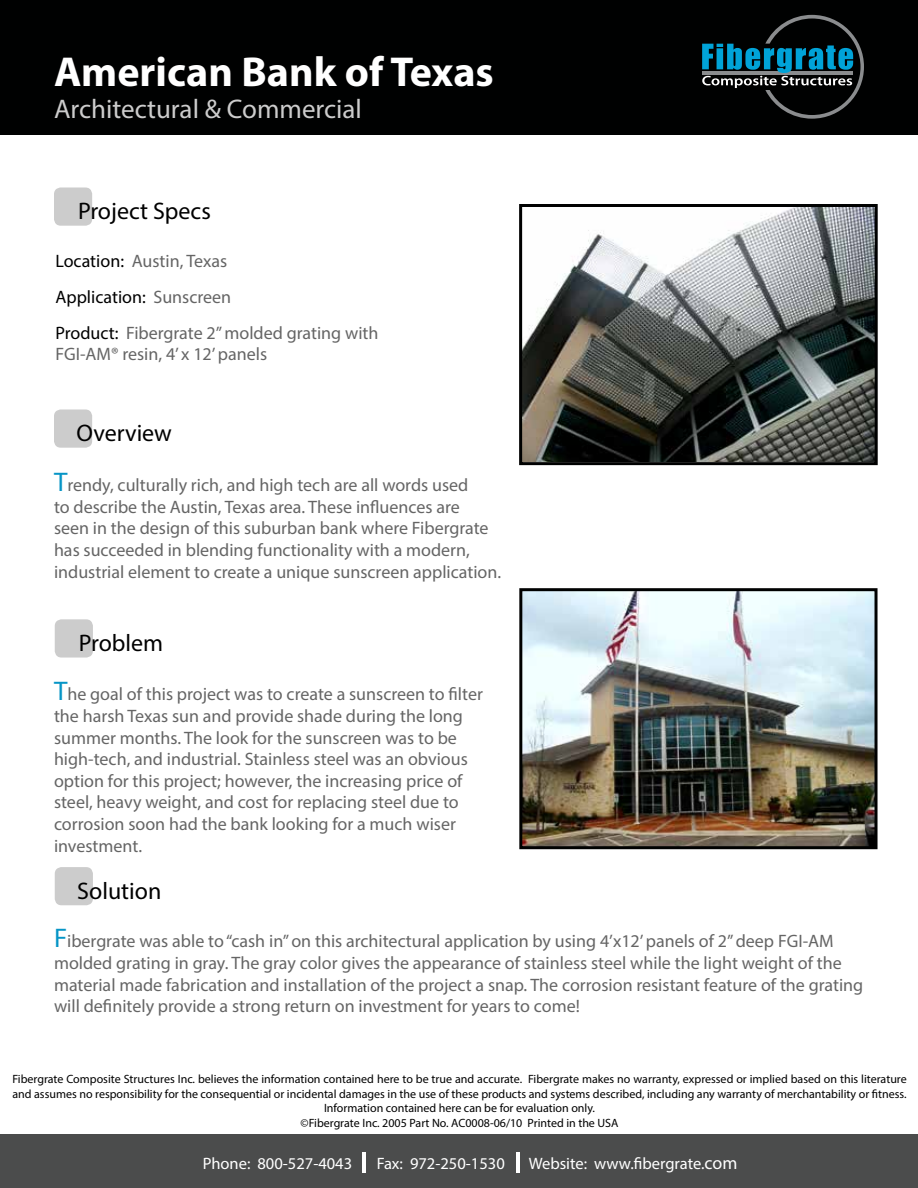
<style>
.page{position:relative;width:918px;height:1188px;background:#fff}
.page>*{position:absolute;margin:0;border:0;box-sizing:border-box;transform-origin:0 0}
.t1{font:700 42px "Myriad Pro";color:#fff}
.t2{font:27px "Myriad Pro";color:#ccc}
.t3{font:24px "Myriad Pro";color:#000}
.t4{font:18px/21.6px "Myriad Pro";color:#656565}
.t5{font:16.5px "Myriad Pro";color:#fff}
.t6{font:12px/14.4px "Myriad Pro";color:#000;text-align:center}
.s1{color:#000}
.s2{font-size:27px;color:#0695c6}
.s3{font-size:18px}
</style>
<div class="page">
<div style="left:0;top:1134px;width:918px;height:54px;background:#4b4c4c"></div>
<div style="left:0;top:0;width:918px;height:135px;background:#000101"></div>
<div style="left:54px;top:410px;width:38px;height:38px;background:#ccc;border-radius:7px"></div>
<div style="left:55px;top:619px;width:38px;height:39px;background:#ccc;border-radius:7px"></div>
<div style="left:55px;top:867px;width:38px;height:38px;background:#ccc;border-radius:7px"></div>
<div style="left:54px;top:188px;width:38px;height:38px;background:#ccc;border-radius:7px"></div>
<img style="left:523px;top:208px;width:351px;height:253px">
<div style="left:519px;top:204px;width:359px;height:261px;border:3px solid #000101"></div>
<img style="left:523px;top:592px;width:351px;height:253px">
<div style="left:519px;top:588px;width:359px;height:261px;border:3px solid #000101"></div>
<hr style="left:362px;top:1152px;width:4px;height:20px;background:#fff">
<hr style="left:516px;top:1152px;width:3px;height:20px;background:#fff">
<svg style="left:702px;top:15px;width:162px;height:104px"></svg>
<h1 class="t1" style="left:54px;top:44px;width:441px">American Bank of Texas</h1>
<h2 class="t2" style="left:54px;top:92px;width:309px">Architectural &amp; Commercial</h2>
<h3 class="t3" style="left:78px;top:196px;width:134px">Project Specs</h3>
<p class="t4" style="left:56px;top:242px;width:325px;line-height:36px"><span class="s1">Location:</span> Austin, Texas<br><span class="s1">Application:</span> Sunscreen<br><span class="s1">Product:</span> Fibergrate 2” molded grating with</p>
<p class="t4" style="left:56px;top:343px;width:213px">FGI-AM® resin, 4’ x 12’ panels</p>
<h3 class="t3" style="left:76px;top:418px;width:97px">Overview</h3>
<p class="t4" style="left:54px;top:474px;width:449px"><span class="s2">T</span>rendy, culturally rich, and high tech are all words used<br>to describe the Austin, Texas area. These influences are<br>seen in the design of this suburban bank where Fibergrate has succeeded in blending functionality with a modern, industrial element to create a unique sunscreen application.</p>
<h3 class="t3" style="left:79px;top:628px;width:86px">Problem</h3>
<p class="t4" style="left:54px;top:683px;width:430px"><span class="s2">T</span>he goal of this project was to create a sunscreen to filter the harsh Texas sun and provide shade during the long summer months. The look for the sunscreen was to be high-tech, and industrial. Stainless steel was an obvious option for this project; however, the increasing price of steel, heavy weight, and cost for replacing steel due to corrosion soon had the bank looking for a much wiser investment.</p>
<h3 class="t3" style="left:77px;top:876px;width:86px">Solution</h3>
<p class="t4" style="left:54px;top:930px;width:811px"><span class="s2">F</span>ibergrate was able to “cash in” on this architectural application by using 4’x12’ panels of 2” deep FGI-AM molded grating in gray. The gray color gives the appearance of stainless steel while the light weight of the material made fabrication and installation of the project a snap. The corrosion resistant feature of the grating will definitely provide a strong return on investment for years to come!</p>
<p class="t6" style="left:12px;top:1072px;width:896px">Fibergrate Composite Structures Inc. believes the information contained here to be true and accurate. Fibergrate makes no warranty, expressed or implied based on this literature and assumes no responsibility for the consequential or incidental damages in the use of these products and systems described, including any warranty of merchantability or fitness.<br>Information contained here can be for evaluation only.<br>©Fibergrate Inc. 2005 Part No. AC0008-06/10 Printed in the USA</p>
<p class="t5" style="left:203px;top:1153px;width:151px">Phone: 800-527-4043</p>
<p class="t5" style="left:377px;top:1153px;width:130px">Fax: 972-250-1530</p>
<p class="t5" style="left:529px;top:1153px;width:210px">Website: www.fibergrate.<span class="s3">com</span></p>
</div>
